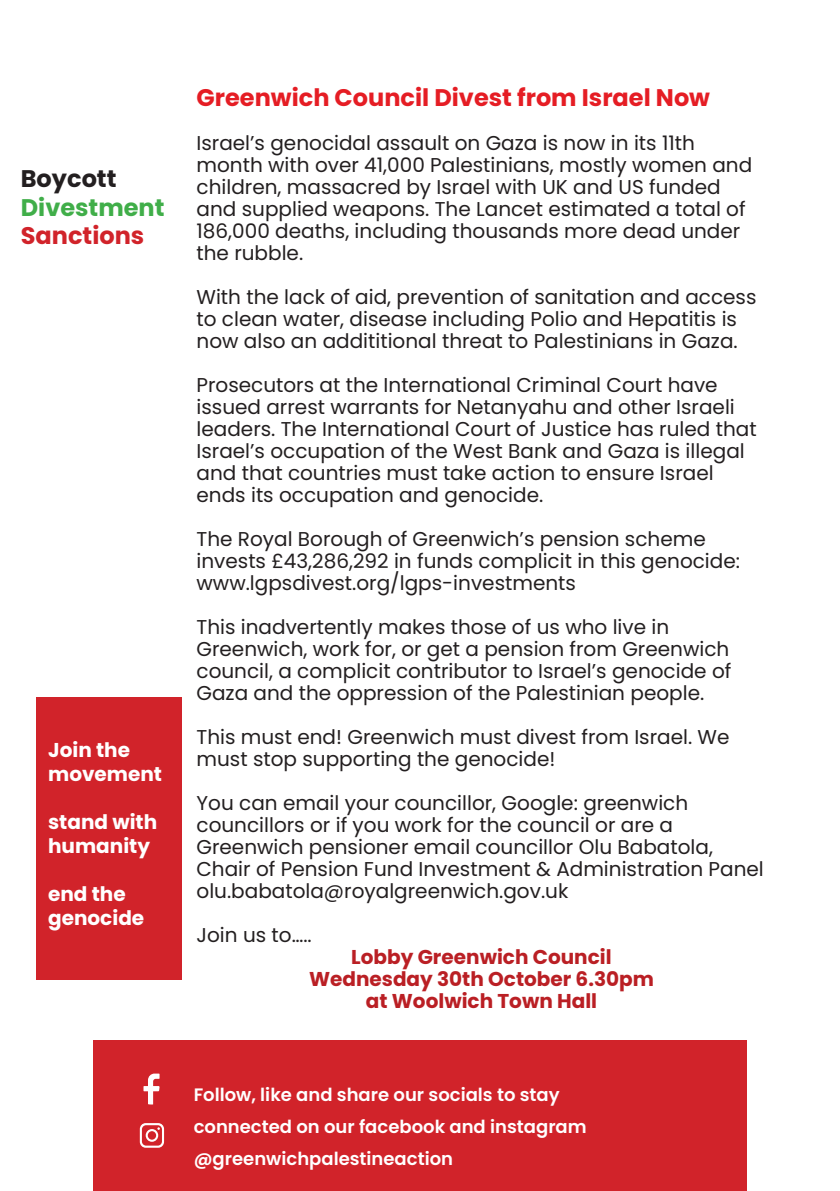
<style>
.page{position:relative;width:840px;height:1191px;background:#fff}
.page>*{position:absolute;margin:0;border:0;box-sizing:border-box;transform-origin:0 0}
.t1{font:700 24px "Poppins";color:#e51d24}
.t2{font:700 24px "Poppins";color:#40ae49}
.t3{font:700 24px "Poppins";color:#d1232a}
.t4{font:700 24px "Poppins";color:#231f20}
.t5{font:20px/22px "Poppins";color:#231f20}
.t6{font:700 20px/22px "Poppins";color:#ba1f24;text-align:center}
.t7{font:700 20px/24px "Poppins";color:#fff}
.t8{font:600 18px/32px "Poppins";color:#fff}
</style>
<div class="page">
<div style="left:93px;top:1040px;width:653px;height:151px;background:#d1232a"></div>
<div style="left:37px;top:697px;width:145px;height:283px;background:#d1232a"></div>
<svg style="left:143px;top:1073px;width:16px;height:31px"></svg>
<svg style="left:140px;top:1123px;width:24px;height:24px"></svg>
<p class="t4" style="left:21px;top:164px;width:97px">Boycott</p>
<p class="t2" style="left:21px;top:193px;width:145px">Divestment</p>
<p class="t3" style="left:21px;top:222px;width:125px">Sanctions</p>
<p class="t7" style="left:48px;top:738px;width:115px">Join the movement</p>
<p class="t7" style="left:48px;top:810px;width:110px">stand with humanity</p>
<p class="t7" style="left:48px;top:882px;width:98px">end the genocide</p>
<p class="t1" style="left:196px;top:84px;width:515px">Greenwich Council Divest from Israel Now</p>
<p class="t5" style="left:196px;top:132px;width:557px">Israel’s genocidal assault on Gaza is now in its 11th month with over 41,000 Palestinians, mostly women and children, massacred by Israel with UK and US funded and supplied weapons. The Lancet estimated a total of 186,000 deaths, including thousands more dead under the rubble.</p>
<p class="t5" style="left:196px;top:286px;width:561px">With the lack of aid, prevention of sanitation and access to clean water, disease including Polio and Hepatitis is now also an addititional threat to Palestinians in Gaza.</p>
<p class="t5" style="left:196px;top:374px;width:561px">Prosecutors at the International Criminal Court have issued arrest warrants for Netanyahu and other Israeli leaders. The International Court of Justice has ruled that Israel’s occupation of the West Bank and Gaza is illegal and that countries must take action to ensure Israel ends its occupation and genocide.</p>
<p class="t5" style="left:196px;top:528px;width:545px">The Royal Borough of Greenwich’s pension scheme invests £43,286,292 in funds complicit in this genocide: www.lgpsdivest.org/lgps-investments</p>
<p class="t5" style="left:196px;top:616px;width:536px">This inadvertently makes those of us who live in Greenwich, work for, or get a pension from Greenwich council, a complicit contributor to Israel’s genocide of Gaza and the oppression of the Palestinian people.</p>
<p class="t5" style="left:196px;top:726px;width:534px">This must end! Greenwich must divest from Israel. We must stop supporting the genocide!</p>
<p class="t5" style="left:196px;top:792px;width:568px">You can email your councillor, Google: greenwich councillors or if you work for the council or are a Greenwich pensioner email councillor Olu Babatola, Chair of Pension Fund Investment &amp; Administration Panel olu.babatola@royalgreenwich.gov.uk</p>
<p class="t5" style="left:196px;top:924px;width:117px">Join us to…..</p>
<p class="t6" style="left:309px;top:946px;width:346px">Lobby Greenwich Council<br>Wednesday 30th October 6.30pm at Woolwich Town Hall</p>
<p class="t8" style="left:193px;top:1079px;width:394px">Follow, like and share our socials to stay connected on our facebook and instagram @greenwichpalestineaction</p>
</div>
